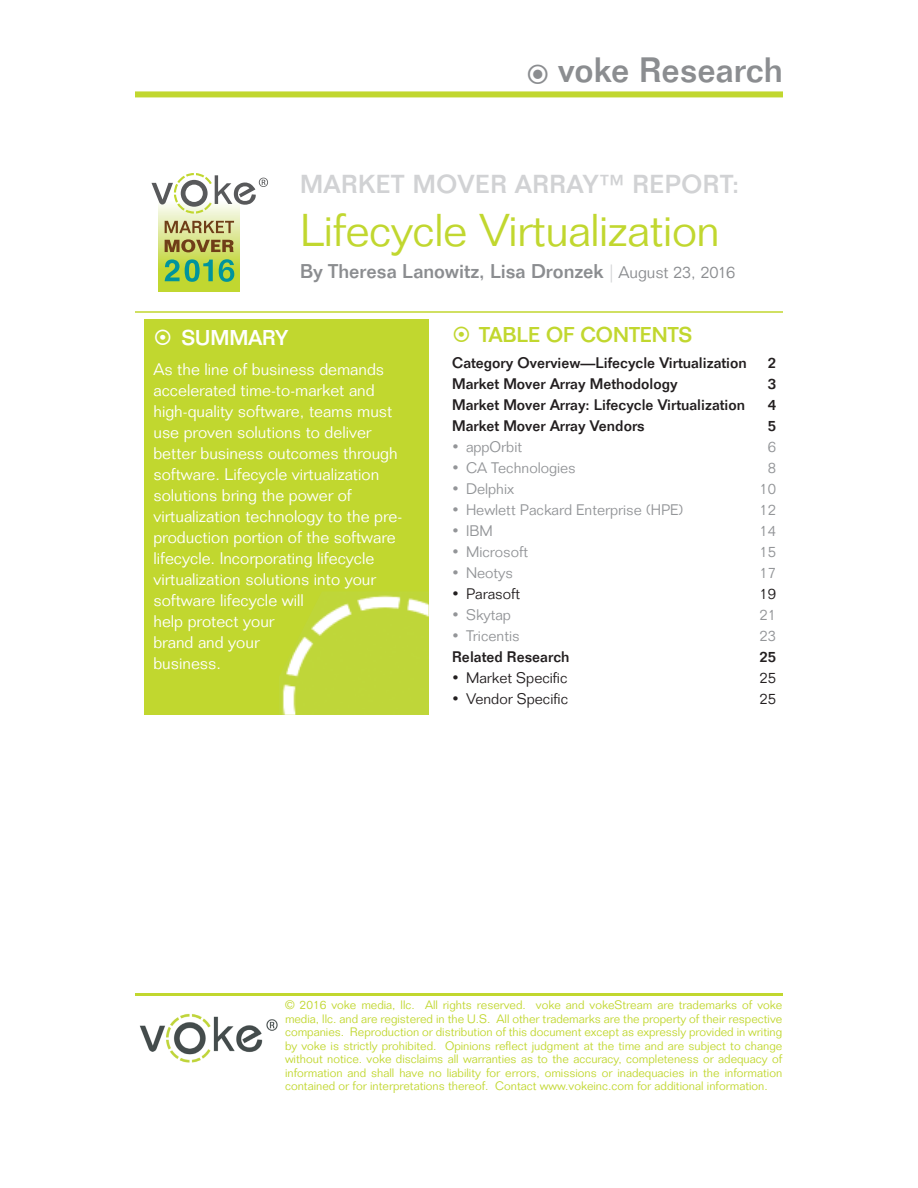
<style>
.page{position:relative;width:918px;height:1188px;background:#fff}
.page>*{position:absolute;margin:0;border:0;box-sizing:border-box;transform-origin:0 0}
.Doc_Title{font:300 45px "Folio";letter-spacing:-.01em;color:#c1d72f}
.t1{font:500 34.5px "Folio";color:#8b8d90}
.Doc_Type_Contents_Pa{font:500 25.5px "Folio";letter-spacing:.025em;color:#d1d2d4}
.t2{font:500 21px "Folio";color:#c1d72f}
.t3{font:500 21px "Folio";color:#fff}
.Credits{font:500 19.5px "Folio";letter-spacing:-.005em;color:#8b8d90}
.Summary_Text_White{font:300 16.5px/21px "Folio";color:#fff}
.TOC_1{font:500 15px "Folio";color:#231f20}
.t4{font:300 15px "Folio";color:#939598}
.t5{font:300 15px "Folio";color:#231f20}
.t6{font:300 12px/13.5px "Folio";color:#c1d72f;text-align:justify}
.s1{font-weight:300;font-size:18px;color:#d1d2d4}
.s2{font-weight:300;font-size:16.5px}
</style>
<div class="page">
<hr style="left:135px;top:993px;width:648px;height:3px;background:#c1d72f">
<div style="left:135px;top:91px;width:648px;height:6px;background:#c1d72f"></div>
<img style="left:140px;top:1013px;width:138px;height:50px">
<hr style="left:135px;top:311px;width:648px;height:2px;background:#c1d72f">
<div style="left:144px;top:319px;width:285px;height:396px;background:#c1d72f"></div>
<img style="left:280px;top:592px;width:149px;height:123px">
<svg style="left:158px;top:214px;width:82px;height:77px"></svg>
<svg style="left:165px;top:221px;width:69px;height:12px"></svg>
<svg style="left:165px;top:239px;width:69px;height:13px"></svg>
<svg style="left:165px;top:259px;width:48px;height:23px"></svg>
<svg style="left:219px;top:259px;width:15px;height:23px"></svg>
<svg style="left:152px;top:173px;width:116px;height:41px"></svg>
<h2 class="t1" style="left:558px;top:49px;width:226px">voke Research</h2>
<p class="Doc_Type_Contents_Pa" style="left:300px;top:169px;width:440px">MARKET MOVER ARRAY™ REPORT:</p>
<p class="Doc_Title" style="left:300px;top:203px;width:421px">Lifecycle Virtualization</p>
<p class="Credits" style="left:300px;top:259px;width:437px">By Theresa Lanowitz, Lisa Dronzek <span class="s1">|</span> <span class="s2">August 23, 2016</span></p>
<p class="t3" style="left:182px;top:325px;width:108px">SUMMARY</p>
<p class="Summary_Text_White" style="left:153px;top:358px;width:250px">As the line of business demands accelerated time-to-market and high-quality software, teams must use proven solutions to deliver better business outcomes through software. Lifecycle virtualization solutions bring the power of virtualization technology to the pre&shy;production portion of the software lifecycle. Incorporating lifecycle virtualization solutions into your software lifecycle will<br>help protect your<br>brand and your<br>business.</p>
<p class="t2" style="left:479px;top:322px;width:214px">TABLE OF CONTENTS</p>
<p class="TOC_1" style="left:452px;top:354px;width:296px">Category Overview—Lifecycle Virtualization</p>
<p class="TOC_1" style="left:768px;top:354px;width:10px">2</p>
<p class="TOC_1" style="left:452px;top:375px;width:227px">Market Mover Array Methodology</p>
<p class="TOC_1" style="left:768px;top:375px;width:10px">3</p>
<p class="TOC_1" style="left:452px;top:396px;width:294px">Market Mover Array: Lifecycle Virtualization</p>
<p class="TOC_1" style="left:768px;top:396px;width:10px">4</p>
<p class="TOC_1" style="left:452px;top:417px;width:194px">Market Mover Array Vendors</p>
<p class="TOC_1" style="left:768px;top:417px;width:10px">5</p>
<p class="t4" style="left:452px;top:438px;width:71px">• appOrbit</p>
<p class="t4" style="left:768px;top:438px;width:10px">6</p>
<p class="t4" style="left:452px;top:459px;width:125px">• CA Technologies</p>
<p class="t4" style="left:768px;top:459px;width:10px">8</p>
<p class="t4" style="left:452px;top:480px;width:63px">• Delphix</p>
<p class="t4" style="left:760px;top:480px;width:18px">10</p>
<p class="t4" style="left:452px;top:501px;width:233px">• Hewlett Packard Enterprise (HPE)</p>
<p class="t4" style="left:760px;top:501px;width:18px">12</p>
<p class="t4" style="left:452px;top:522px;width:42px">• IBM</p>
<p class="t4" style="left:760px;top:522px;width:18px">14</p>
<p class="t4" style="left:452px;top:543px;width:78px">• Microsoft</p>
<p class="t4" style="left:760px;top:543px;width:18px">15</p>
<p class="t4" style="left:452px;top:564px;width:62px">• Neotys</p>
<p class="t4" style="left:760px;top:564px;width:18px">17</p>
<p class="t5" style="left:452px;top:585px;width:69px">• Parasoft</p>
<p class="t5" style="left:760px;top:585px;width:18px">19</p>
<p class="t4" style="left:452px;top:606px;width:60px">• Skytap</p>
<p class="t4" style="left:760px;top:606px;width:18px">21</p>
<p class="t4" style="left:452px;top:627px;width:69px">• Tricentis</p>
<p class="t4" style="left:760px;top:627px;width:18px">23</p>
<p class="TOC_1" style="left:452px;top:648px;width:119px">Related Research</p>
<p class="TOC_1" style="left:760px;top:648px;width:18px">25</p>
<p class="t5" style="left:452px;top:669px;width:117px">• Market Specific</p>
<p class="t5" style="left:760px;top:669px;width:18px">25</p>
<p class="t5" style="left:452px;top:690px;width:118px">• Vendor Specific</p>
<p class="t5" style="left:760px;top:690px;width:18px">25</p>
<p class="t6" style="left:285px;top:998px;width:499px">© 2016 voke media, llc. All rights reserved. voke and vokeStream are trademarks of voke media, llc. and are registered in the U.S. All other trademarks are the property of their respective companies. Reproduction or distribution of this document except as expressly provided in writing by voke is strictly prohibited. Opinions reflect judgment at the time and are subject to change without notice. voke disclaims all warranties as to the accuracy, completeness or adequacy of information and shall have no liability for errors, omissions or inadequacies in the information contained or for interpretations thereof. Contact www.vokeinc.com for additional information.</p>
</div>
